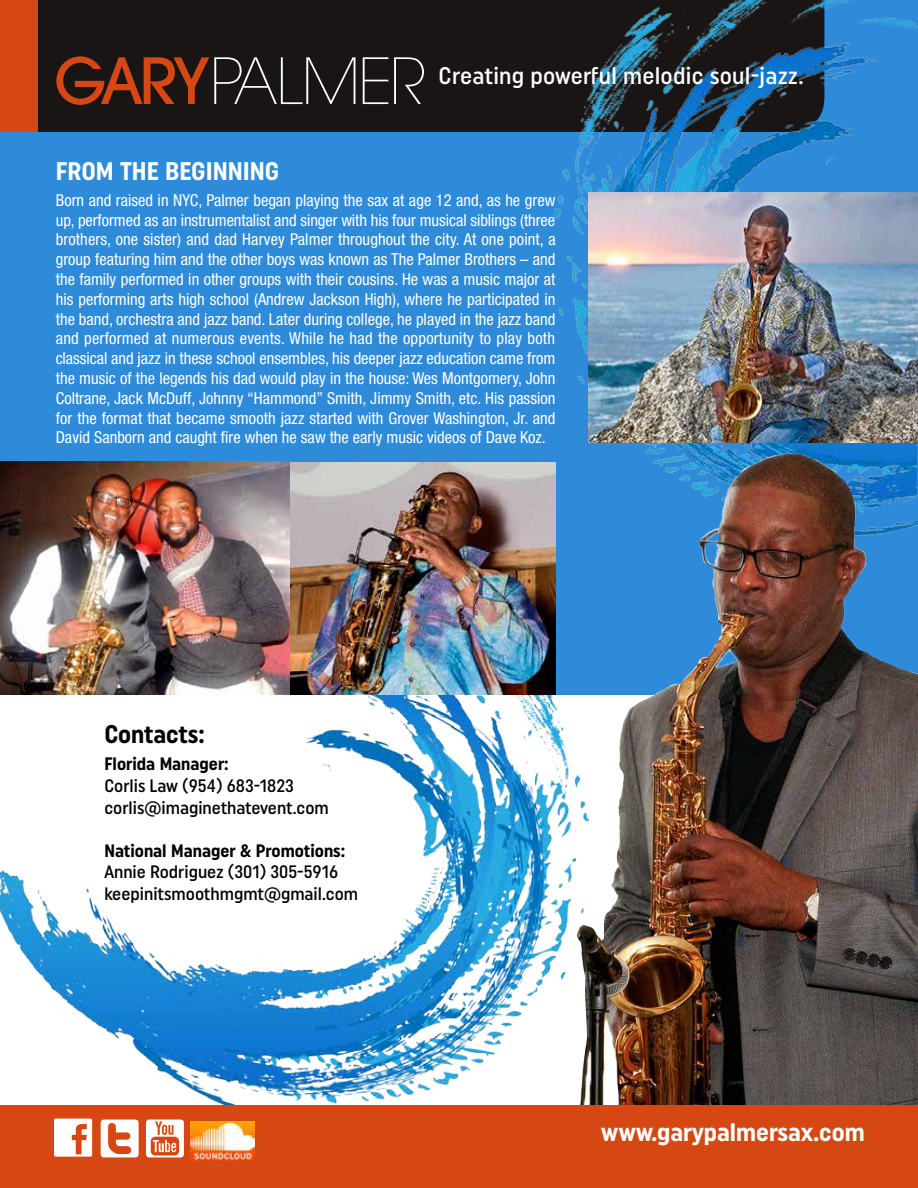
<style>
.page{position:relative;width:918px;height:1188px;background:#fff}
.page>*{position:absolute;margin:0;border:0;box-sizing:border-box;transform-origin:0 0}
.t1{font:200 63.15px "Avant Garde";letter-spacing:-.04em;color:#fff}
.t2{font:700 25.5px "Uniform Condensed";color:#fff}
.t3{font:700 25.5px "Uniform Condensed";letter-spacing:-.01em;color:#000}
.t4{font:500 24px "Uniform Condensed";letter-spacing:.01em;color:#fff}
.t5{font:500 18px/21.6px "Uniform Condensed";color:#000}
.t6{font:700 18px "Uniform Condensed";color:#000}
.t7{font:condensed 16.5px/19.8px "Helvetica Neue";color:#fff;text-align:justify}
.s1{font-weight:500;color:#d64813}
</style>
<div class="page">
<div style="left:0;top:0;width:918px;height:695px;background:#2e8bd9"></div>
<div style="left:38px;top:0;width:516px;height:132px;background:#191515"></div>
<div style="left:0;top:0;width:38px;height:132px;background:#d64813"></div>
<img style="left:554px;top:0;width:363px;height:436px">
<img style="left:589px;top:192px;width:329px;height:244px">
<img style="left:555px;top:436px;width:363px;height:669px">
<img style="left:0;top:581px;width:589px;height:550px">
<div style="left:1px;top:1105px;width:917px;height:83px;background:#d64813"></div>
<svg style="left:54px;top:1119px;width:38px;height:38px"></svg>
<svg style="left:101px;top:1120px;width:38px;height:37px"></svg>
<svg style="left:146px;top:1120px;width:38px;height:37px"></svg>
<img style="left:191px;top:1121px;width:63px;height:40px">
<img style="left:289px;top:462px;width:266px;height:233px">
<img style="left:0;top:462px;width:289px;height:233px">
<h1 class="t1" style="left:54px;top:44px;width:372px"><span class="s1">GARY</span>PALMER</h1>
<h3 class="t4" style="left:438px;top:61px;width:367px">Creating powerful melodic soul-jazz.</h3>
<h2 class="t2" style="left:56px;top:156px;width:225px">FROM THE BEGINNING</h2>
<p class="t7" style="left:56px;top:190px;width:501px">Born and raised in NYC, Palmer began playing the sax at age 12 and, as he grew up, performed as an instrumentalist and singer with his four musical siblings (three brothers, one sister) and dad Harvey Palmer throughout the city. At one point, a group featuring him and the other boys was known as The Palmer Brothers – and the family performed in other groups with their cousins. He was a music major at his performing arts high school (Andrew Jackson High), where he participated in the band, orchestra and jazz band. Later during college, he played in the jazz band and performed at numerous events. While he had the opportunity to play both classical and jazz in these school ensembles, his deeper jazz education came from the music of the legends his dad would play in the house: Wes Montgomery, John Coltrane, Jack McDuff, Johnny “Hammond” Smith, Jimmy Smith, etc. His passion for the format that became smooth jazz started with Grover Washington, Jr. and David Sanborn and caught fire when he saw the early music videos of Dave Koz.</p>
<h2 class="t3" style="left:104px;top:719px;width:102px">Contacts:</h2>
<p class="t6" style="left:104px;top:753px;width:126px">Florida Manager:</p>
<p class="t5" style="left:104px;top:775px;width:226px">Corlis Law (954) 683-1823 corlis@imaginethatevent.com</p>
<p class="t6" style="left:104px;top:840px;width:242px">National Manager &amp; Promotions:</p>
<p class="t5" style="left:104px;top:861px;width:255px">Annie Rodriguez (301) 305-5916 keepinitsmoothmgmt@gmail.com</p>
<h2 class="t2" style="left:601px;top:1117px;width:265px">www.garypalmersax.com</h2>
</div>
